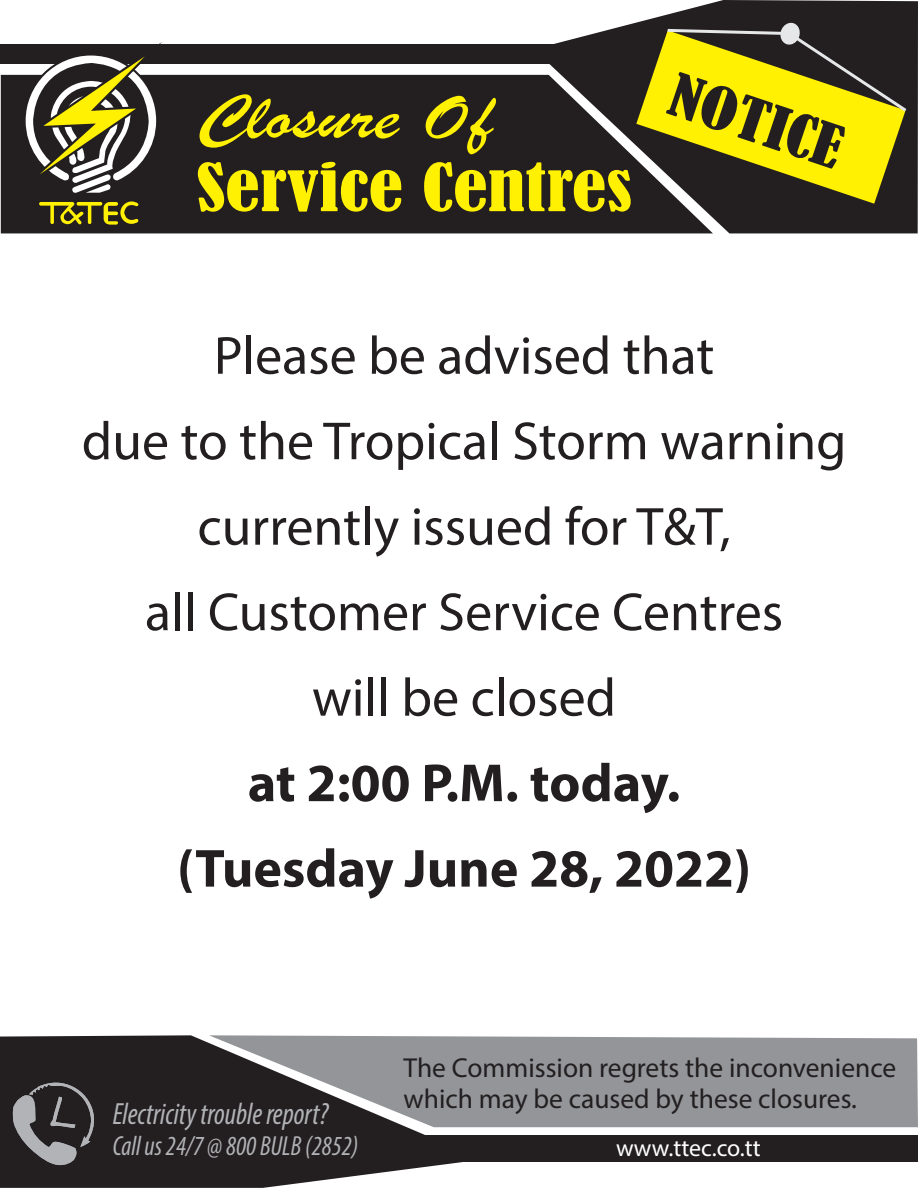
<style>
.page{position:relative;width:918px;height:1188px;background:#fff}
.page>*{position:absolute;margin:0;border:0;box-sizing:border-box;transform-origin:0 0}
.t1{font:66.45px "Brush Script";color:#fff101;scale:1.26 1}
.t2{font:condensed 61.2px "Bernard";color:#fff101;scale:1.26 1}
.t3{font:condensed 55.2px "Bernard";color:#231f20;scale:1.26 1}
.t4{font:54px/85.5px "Myriad Pro";color:#231f20;text-align:center}
.t5{font:700 54px/85.5px "Myriad Pro";color:#231f20;text-align:center}
.t6{font:italic condensed 30.75px "Myriad Pro";color:#b2b3b7;scale:.94 1}
.t7{font:italic condensed 27.75px "Myriad Pro";color:#b2b3b7;scale:.94 1}
.t8{font:27.45px/30.9px "Myriad Pro";color:#231f20}
.t9{font:24px "Myriad Pro";color:#fff}
</style>
<div class="page">
<div style="left:483px;top:1036px;width:435px;height:91px;background:#939598"></div>
<div style="left:1px;top:75px;width:533px;height:158px;background:#231f20"></div>
<svg style="left:534px;top:0;width:384px;height:233px;fill:#231f20"></svg>
<div style="left:0;top:44px;width:560px;height:20px;background:#231f20"></div>
<svg style="left:0;top:1035px;width:483px;height:153px;background:#525052"></svg>
<div style="left:354px;top:1135px;width:564px;height:27px;background:#231f20"></div>
<svg style="left:2px;top:55px;width:156px;height:179px"></svg>
<svg style="left:636px;top:30px;width:270px;height:174px;background:#9d9416"></svg>
<svg style="left:665px;top:22px;width:245px;height:92px;background:#948c1a"></svg>
<svg style="left:12px;top:1077px;width:83px;height:89px;background:#4d4b4d"></svg>
<p class="t1" style="left:196px;top:77px;width:237px">Closure Of</p>
<p class="t2" style="left:196px;top:152px;width:347px">SERVICE CENTRES</p>
<p class="t3" style="left:682px;top:62px;width:144px;rotate:19deg">NOTICE</p>
<p class="t4" style="left:82px;top:312px;width:766px">Please be advised that<br>due to the Tropical Storm warning currently issued for T&amp;T,<br>all Customer Service Centres<br>will be closed</p>
<p class="t5" style="left:177px;top:738px;width:575px">at 2:00 P.M. today. (Tuesday June 28, 2022)</p>
<p class="t6" style="left:113px;top:1095px;width:231px">Electricity trouble report?</p>
<p class="t7" style="left:113px;top:1129px;width:263px">Call us 24/7 @ 800 BULB (2852)</p>
<p class="t8" style="left:404px;top:1052px;width:494px">The Commission regrets the inconvenience which may be caused by these closures.</p>
<p class="t9" style="left:616px;top:1133px;width:146px">www.ttec.co.tt</p>
</div>
